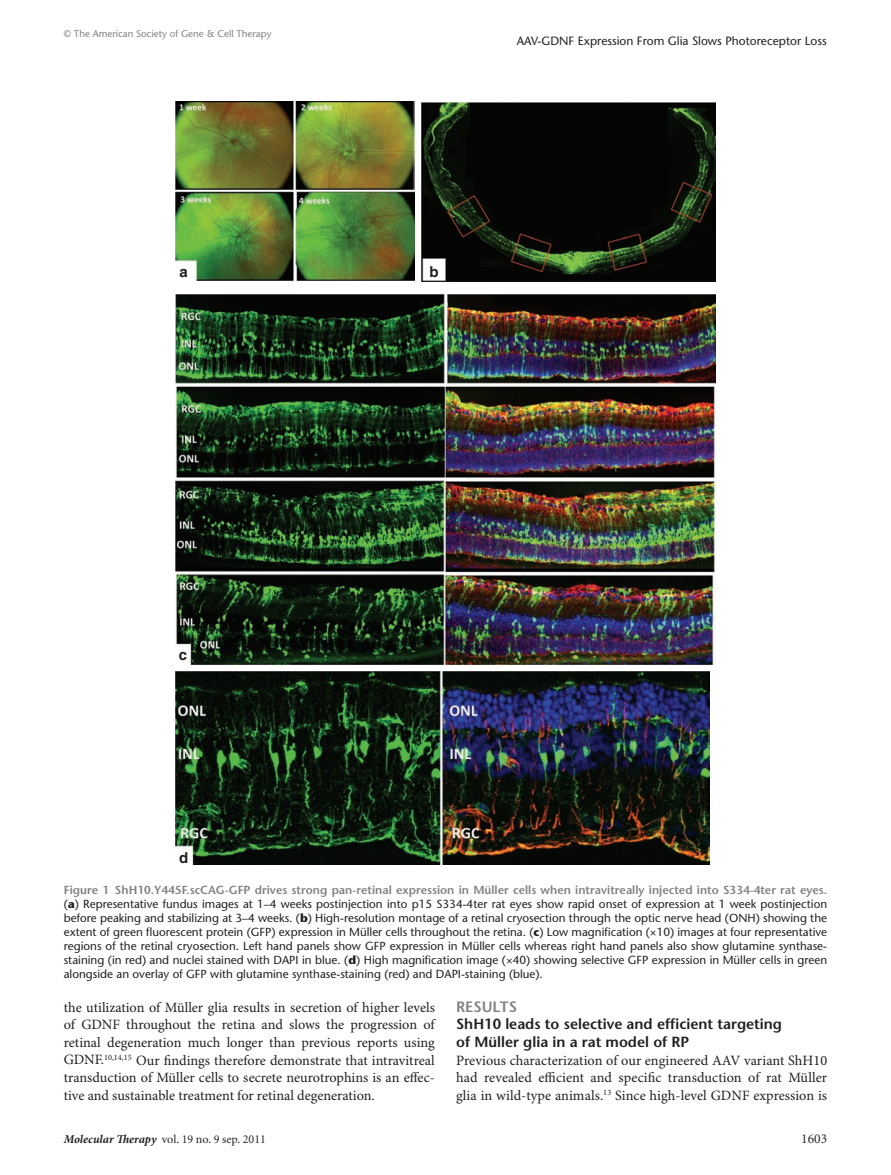
<style>
.page{position:relative;width:891px;height:1175px;background:#fff}
.page>*{position:absolute;margin:0;border:0;box-sizing:border-box;transform-origin:0 0}
.t1{font:600 15px "Stone Sans";color:#808285}
.t2{font:700 15px "Helvetica";color:#231f20}
.t3{font:600 14.7px/17.7px "Stone Sans";color:#231f20}
.t4{font:14.25px/17.7px "Minion Pro";color:#231f20;text-align:justify}
.t5{font:13.5px "Minion";color:#231f20}
.t6{font:12px "Stone Sans";color:#231f20}
.t7{font:12px "Minion";color:#231f20}
.t8{font:11.7px/14.1px "Stone Sans";color:#231f20;text-align:justify}
.t9{font:9.75px "Stone Sans";color:#808285}
.s1{font-weight:600;color:#808285}
.s2{font-weight:700}
.s3{font-family:"Minion Pro";font-weight:700;font-style:italic}
</style>
<div class="page">
<img style="left:175px;top:102px;width:239px;height:178px">
<img style="left:422px;top:102px;width:294px;height:179px">
<img style="left:175px;top:671px;width:534px;height:193px">
<img style="left:175px;top:294px;width:540px;height:370px">
<p class="t9" style="left:64px;top:28px;width:209px">© The American Society of Gene &amp; Cell Therapy</p>
<p class="t6" style="left:517px;top:34px;width:311px">AAV-GDNF Expression From Glia Slows Photoreceptor Loss</p>
<p class="t2" style="left:180px;top:262px;width:10px">a</p>
<p class="t2" style="left:430px;top:262px;width:11px">b</p>
<p class="t2" style="left:179px;top:646px;width:10px">c</p>
<p class="t2" style="left:179px;top:848px;width:11px">d</p>
<p class="t8" style="left:64px;top:882px;width:765px"><span class="s1">Figure 1 S hH10.Y445F.scCAG-GFP drives strong pan-retinal expression in Müller cells when intravitreally injected into S334-4ter rat eyes. </span>(<span class="s2">a</span>) Representative fundus images at 1–4 weeks postinjection into p15 S334-4ter rat eyes show rapid onset of expression at 1 week postinjection before peaking and stabilizing at 3–4 weeks. (<span class="s2">b</span>) High-resolution montage of a retinal cryosection through the optic nerve head (ONH) showing the extent of green fluorescent protein (GFP) expression in Müller cells throughout the retina. (<span class="s2">c</span>) Low magnification (×10) images at four representative regions of the retinal cryosection. Left hand panels show GFP expression in Müller cells whereas right hand panels also show glutamine synthase&shy;staining (in red) and nuclei stained with DAPI in blue. (<span class="s2">d</span>) High magnification image (×40) showing selective GFP expression in Müller cells in green alongside an overlay of GFP with glutamine synthase-staining (red) and DAPI-staining (blue).</p>
<p class="t4" style="left:64px;top:998px;width:373px">the utilization of Müller glia results in secretion of higher levels of GDNF throughout the retina and slows the progression of retinal degeneration much longer than previous reports using GDNF.<sup>10,14,15</sup> Our findings therefore demonstrate that intravitreal transduction of Müller cells to secrete neurotrophins is an effec&shy;tive and sustainable treatment for retinal degeneration.</p>
<p class="t1" style="left:456px;top:997px;width:62px">Results</p>
<p class="t3" style="left:456px;top:1015px;width:328px">ShH10 leads to selective and efficient targeting of Müller glia in a rat model of RP</p>
<p class="t4" style="left:456px;top:1051px;width:373px">Previous characterization of our engineered AAV variant ShH10 had revealed efficient and specific transduction of rat Müller glia in wild-type animals.<sup>13</sup> Since high-level GDNF expression is</p>
<p class="t7" style="left:64px;top:1133px;width:204px"><span class="s3">Molecular Therapy</span> vol. 19 no. 9 sep. 2011</p>
<p class="t5" style="left:801px;top:1132px;width:27px">1603</p>
</div>
